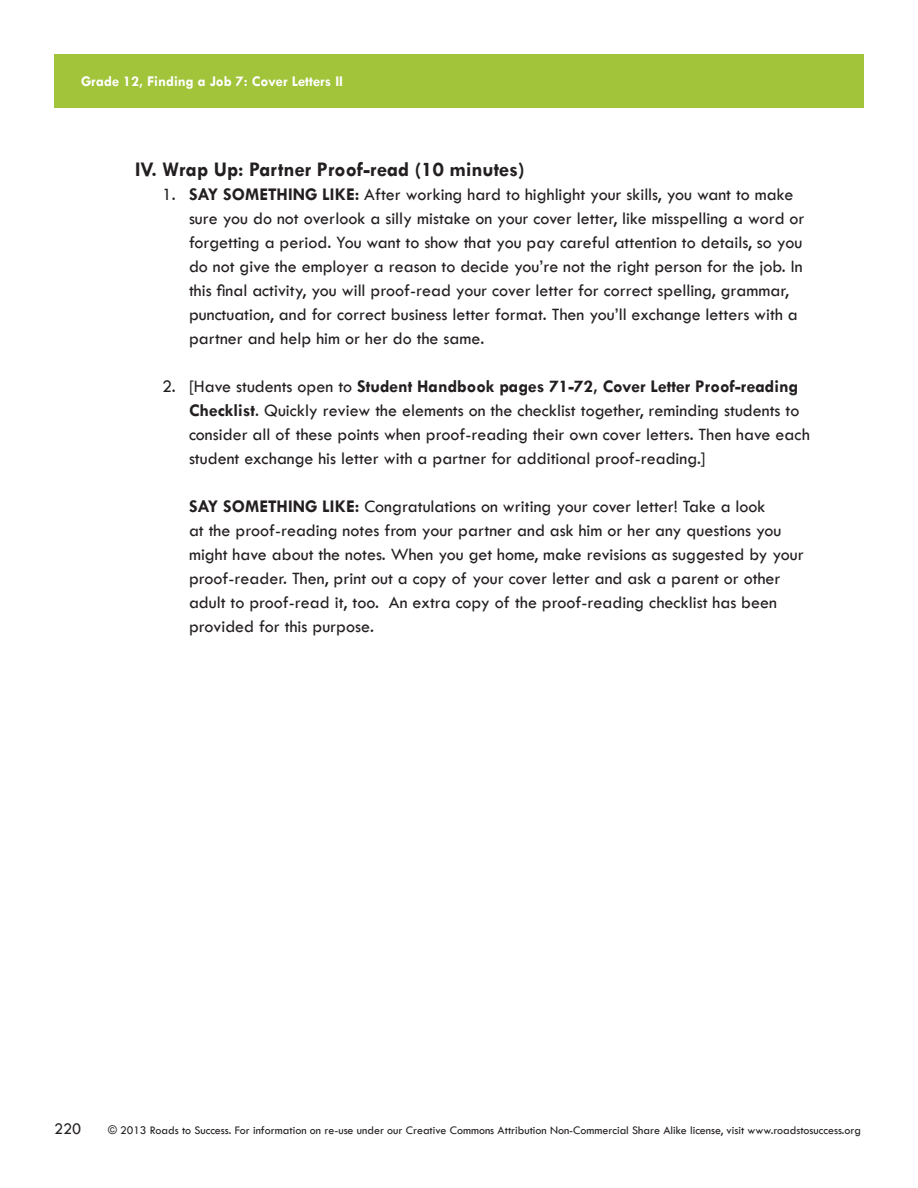
<style>
.page{position:relative;width:918px;height:1188px;background:#fff}
.page>*{position:absolute;margin:0;border:0;box-sizing:border-box;transform-origin:0 0}
.A_NumberListRoman{font:700 21px "Tw Cen";color:#231f20}
.A_NumberList1{font:500 18px/24px "Tw Cen";color:#231f20}
.A_Text{font:500 18px/24px "Tw Cen";color:#231f20}
.A_NumberList2{font:500 18px/24px "Tw Cen";color:#231f20}
.t1{font:500 16.5px "Tw Cen";color:#231f20}
.t2{font:700 15px "Tw Cen";color:#fff}
.t3{font:500 12px "Tw Cen";color:#231f20}
.s1{font-weight:700}
</style>
<div class="page">
<div style="left:54px;top:54px;width:810px;height:54px;background:#a1c43a"></div>
<p class="t2" style="left:81px;top:72px;width:264px">Grade 12, Finding a Job 7: Cover Letters II</p>
<p class="A_NumberListRoman" style="left:135px;top:157px;width:391px">IV. Wrap Up: Partner Proof-read (10 minutes)</p>
<p class="A_NumberList1" style="left:189px;top:183px;width:617px;text-indent:-27px">1. <span class="s1">SAY SOMETHING LIKE:</span> After working hard to highlight your skills, you want to make sure you do not overlook a silly mistake on your cover letter, like misspelling a word or forgetting a period. You want to show that you pay careful attention to details, so you do not give the employer a reason to decide you’re not the right person for the job. In this final activity, you will proof-read your cover letter for correct spelling, grammar, punctuation, and for correct business letter format. Then you’ll exchange letters with a partner and help him or her do the same.</p>
<p class="A_NumberList2" style="left:189px;top:375px;width:622px;text-indent:-27px">2. [Have students open to <span class="s1">Student Handbook pages 71-72, Cover Letter Proof-reading Checklist</span>. Quickly review the elements on the checklist together, reminding students to consider all of these points when proof-reading their own cover letters. Then have each student exchange his letter with a partner for additional proof-reading.]</p>
<p class="A_Text" style="left:189px;top:495px;width:616px"><span class="s1">SAY SOMETHING LIKE:</span> Congratulations on writing your cover letter! Take a look<br>at the proof-reading notes from your partner and ask him or her any questions you might have about the notes. When you get home, make revisions as suggested by your proof-reader. Then, print out a copy of your cover letter and ask a parent or other adult to proof-read it, too. An extra copy of the proof-reading checklist has been provided for this purpose.</p>
<p class="t1" style="left:54px;top:1119px;width:29px">220</p>
<p class="t3" style="left:108px;top:1123px;width:755px">© 2013 Roads to Success. For information on re-use under our Creative Commons Attribution Non-Commercial Share Alike license, visit www.roadstosuccess.org</p>
</div>
